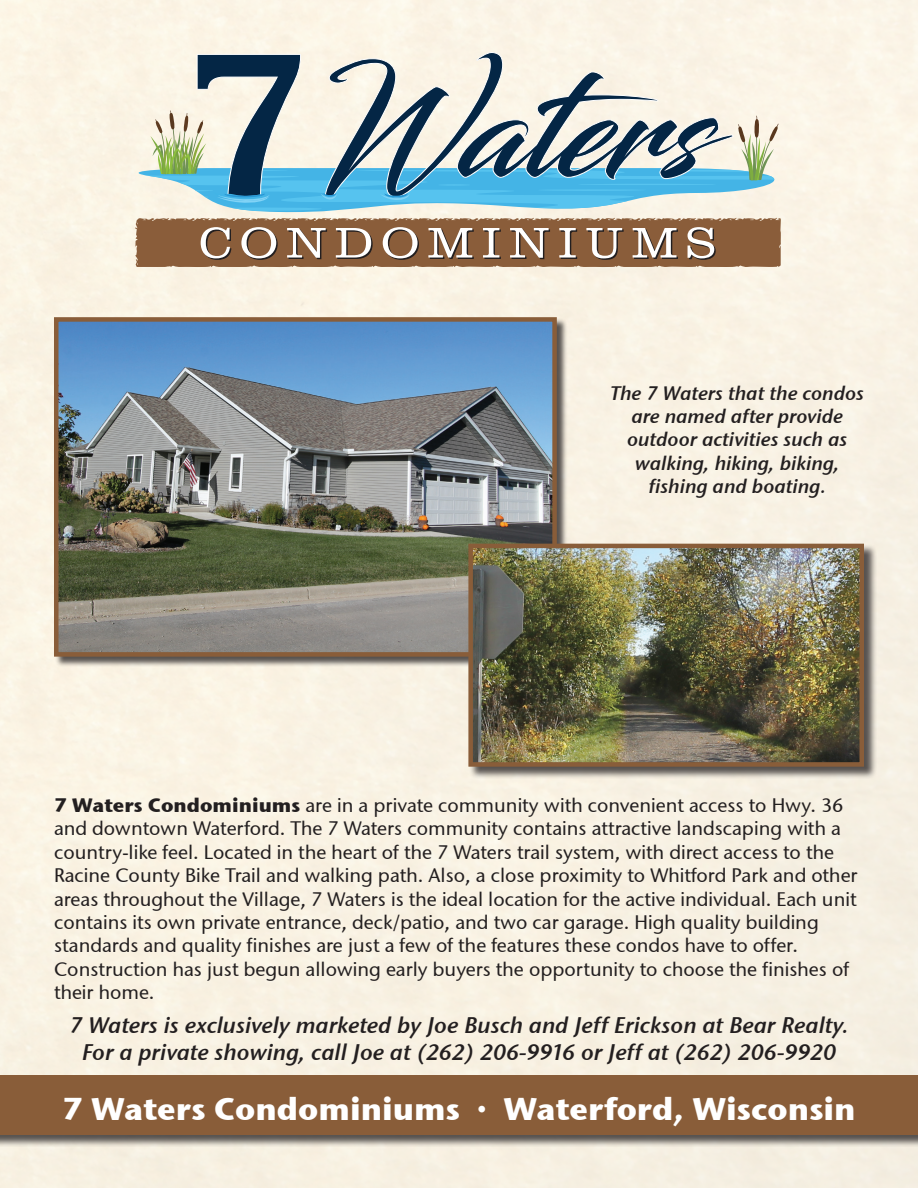
<style>
.page{position:relative;width:918px;height:1188px;background:#fff}
.page>*{position:absolute;margin:0;border:0;box-sizing:border-box;transform-origin:0 0}
.t1{font:31.5px "Stone Sans ITCTT Bold";color:#fff}
.t2{font:22.5px/27px "Stone Sans Sem ITCTT Semi Ita";color:#231f20;text-align:center}
.t3{font:19.5px/23.4px "Stone Sans ITCTT Medium";color:#231f20}
.t4{font:19.5px/23.4px "Stone Sans Sem ITCTT Semi Ita";color:#231f20;text-align:center}
.s1{font-family:"Stone Sans ITCTT Bold"}
.s2{font-size:22.5px}
</style>
<div class="page">
<div style="left:0;top:1076px;width:918px;height:71px;background:#231f20;opacity:.75"></div>
<div style="left:0;top:1075px;width:918px;height:60px;background:#895d39"></div>
<svg style="left:119px;top:52px;width:710px;height:215px;background:#b1b8b2"></svg>
<div style="left:55px;top:318px;width:512px;height:349px;background:#231f20;opacity:.75"></div>
<img style="left:59px;top:322px;width:493px;height:330px">
<div style="left:54px;top:317px;width:503px;height:340px;border:4px solid #895d39"></div>
<div style="left:469px;top:545px;width:408px;height:234px;background:#231f20;opacity:.75"></div>
<img style="left:473px;top:549px;width:386px;height:213px">
<div style="left:468px;top:544px;width:396px;height:223px;border:4px solid #895d39"></div>
<p class="t4" style="left:610px;top:381px;width:255px">The 7 Waters that the condos are named after provide outdoor activities such as walking, hiking, biking, fishing and boating.</p>
<p class="t3" style="left:54px;top:793px;width:805px"><span class="s1">7 Waters Condominiums</span> are in a private community with convenient access to Hwy. 36 and downtown Waterford. The 7 Waters community contains attractive landscaping with a country-like feel. Located in the heart of the 7 Waters trail system, with direct access to the Racine County Bike Trail and walking path. Also, a close proximity to Whitford Park and other areas throughout the Village, 7 Waters is the ideal location for the active individual. Each unit contains its own private entrance, deck/patio, and two car garage. High quality building standards and quality finishes are just a few of the features these condos have to offer.<br>Construction has just begun allowing early buyers the opportunity to choose the finishes of their home.</p>
<p class="t2" style="left:69px;top:1012px;width:781px">7 Waters is exclusively marketed by Joe Busch and Jeff Erickson at Bear Realty.<br>For a private showing, call Joe at (262) 206-9916 or Jeff at (262) 206-9920</p>
<p class="t1" style="left:62px;top:1089px;width:795px">7 Waters Condominiums <span class="s2">•</span> Waterford, Wisconsin</p>
</div>
